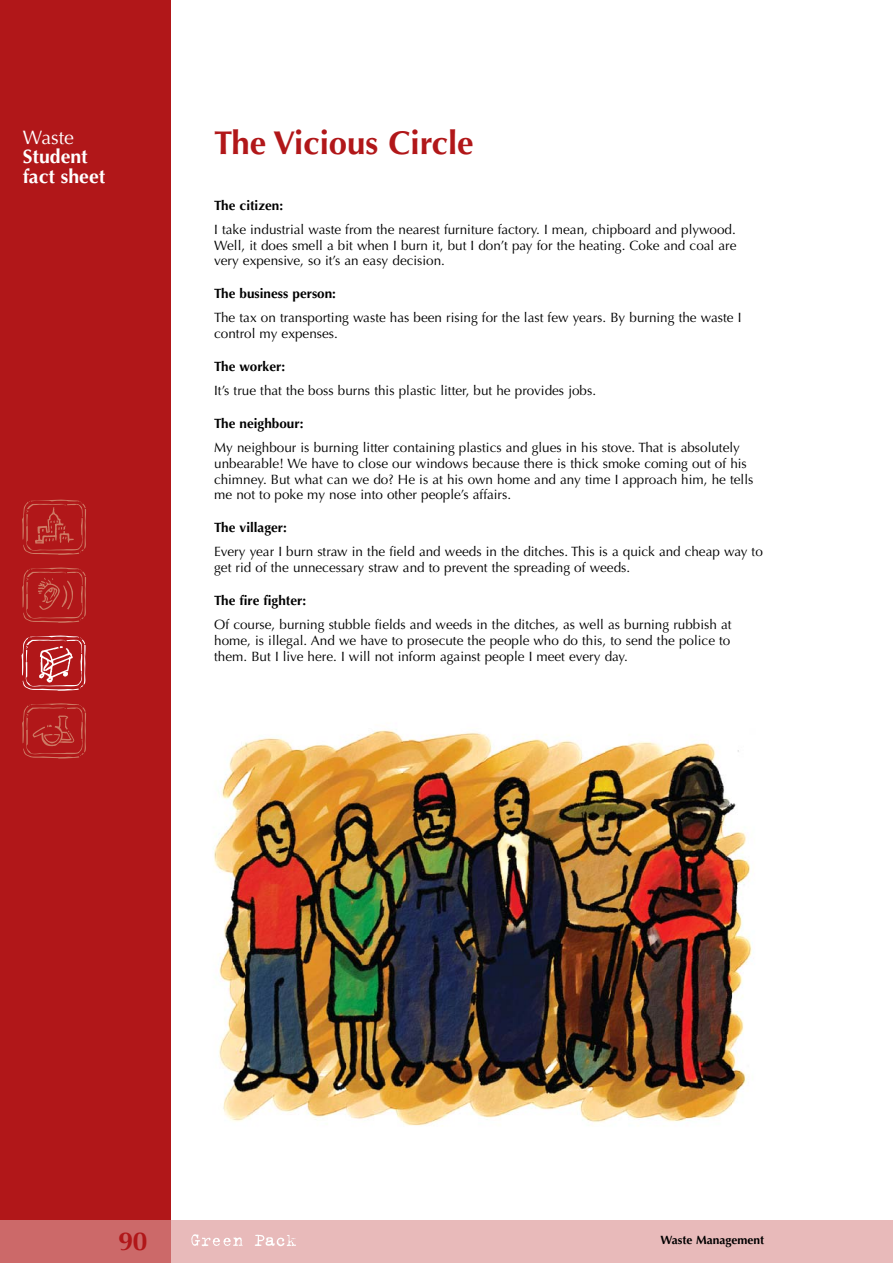
<style>
.page{position:relative;width:893px;height:1263px;background:#fff}
.page>*{position:absolute;margin:0;border:0;box-sizing:border-box;transform-origin:0 0}
.t1{font:700 33px "Optima";color:#b11719}
.t2{font:700 27px "Opal";color:#b11719}
.t3{font:700 19.5px/19.5px "Optima";color:#fff}
.t4{font:19.5px "Optima";color:#fff}
.t5{font:13.5px/15.8px "Optima";color:#000}
.t6{font:700 13.5px "Optima";color:#000}
.t7{font:700 12px "Optima";color:#000}
</style>
<div class="page">
<div style="left:0;top:1220px;width:892px;height:43px;background:#e8baba"></div>
<svg style="left:191px;top:1234px;width:52px;height:12px"></svg>
<svg style="left:255px;top:1235px;width:41px;height:11px"></svg>
<div style="left:0;top:0;width:170px;height:1263px;background:#b11719"></div>
<div style="left:0;top:1220px;width:170px;height:43px;background:#cc6969"></div>
<svg style="left:22px;top:636px;width:64px;height:55px"></svg>
<svg style="left:22px;top:703px;width:64px;height:56px"></svg>
<svg style="left:22px;top:500px;width:64px;height:55px"></svg>
<svg style="left:22px;top:568px;width:64px;height:55px"></svg>
<img style="left:214px;top:729px;width:538px;height:397px">
<h3 class="t4" style="left:23px;top:129px;width:53px">Waste</h3>
<h3 class="t3" style="left:23px;top:149px;width:84px">Student fact sheet</h3>
<h1 class="t1" style="left:214px;top:129px;width:261px">The Vicious Circle</h1>
<p class="t6" style="left:214px;top:199px;width:70px">The citizen:</p>
<p class="t5" style="left:214px;top:223px;width:524px;text-align:justify">I take industrial waste from the nearest furniture factory. I mean, chipboard and plywood.<br>Well, it does smell a bit when I burn it, but I don’t pay for the heating. Coke and coal are very expensive, so it’s an easy decision.</p>
<p class="t6" style="left:214px;top:288px;width:123px">The business person:</p>
<p class="t5" style="left:214px;top:311px;width:528px">The tax on transporting waste has been rising for the last few years. By burning the waste I control my expenses.</p>
<p class="t6" style="left:214px;top:361px;width:72px">The worker:</p>
<p class="t5" style="left:214px;top:384px;width:383px">It’s true that the boss burns this plastic litter, but he provides jobs.</p>
<p class="t6" style="left:214px;top:418px;width:91px">The neighbour:</p>
<p class="t5" style="left:214px;top:441px;width:540px">My neighbour is burning litter containing plastics and glues in his stove. That is absolutely unbearable! We have to close our windows because there is thick smoke coming out of his chimney. But what can we do? He is at his own home and any time I approach him, he tells me not to poke my nose into other people’s affairs.</p>
<p class="t6" style="left:214px;top:522px;width:74px">The villager:</p>
<p class="t5" style="left:214px;top:545px;width:550px">Every year I burn straw in the field and weeds in the ditches. This is a quick and cheap way to get rid of the unnecessary straw and to prevent the spreading of weeds.</p>
<p class="t6" style="left:214px;top:595px;width:93px">The fire fighter:</p>
<p class="t5" style="left:214px;top:618px;width:519px;text-align:justify">Of course, burning stubble fields and weeds in the ditches, as well as burning rubbish at home, is illegal. And we have to prosecute the people who do this, to send the police to them. But I live here. I will not inform against people I meet every day.</p>
<h2 class="t2" style="left:118px;top:1231px;width:31px">90</h2>
<p class="t7" style="left:660px;top:1235px;width:105px">Waste Management</p>
</div>
